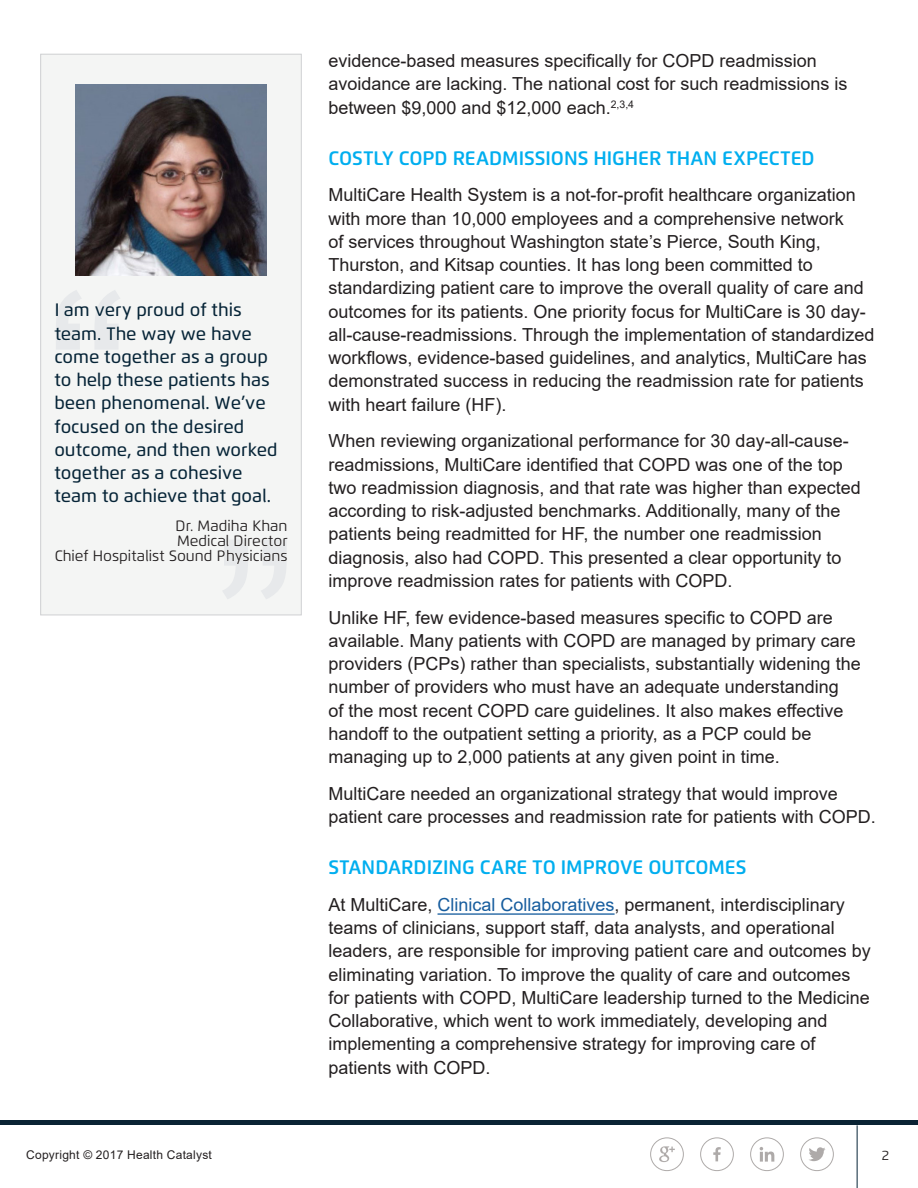
<style>
.page{position:relative;width:918px;height:1188px;background:#fff}
.page>*{position:absolute;margin:0;border:0;box-sizing:border-box;transform-origin:0 0}
.Body_Copy{font:600 19.5px "Flexo";color:#00aeef}
.Body_Copy-2{font:18px/23.2px "Arial";color:#231f20}
.Quotation_attributio{font:500 18px/23.2px "Flexo";color:#062437}
.Quotation_attributio-2{font:15px/15px "Flexo";color:#231f20;text-align:right}
.t1{font:13.5px "Flexo";color:#231f20}
.t2{font:12px "Arial";letter-spacing:.02em;color:#231f20}
.s1{font-style:inherit}
.s2{color:#175d9e}
</style>
<div class="page">
<svg style="left:659px;top:1146px;width:16px;height:16px"></svg>
<div style="left:650px;top:1137px;width:34px;height:34px;border:1px solid #aeaaa9;border-radius:50%"></div>
<hr style="left:857px;top:1125px;width:1px;height:63px;background:#062437">
<div style="left:0;top:1120px;width:918px;height:5px;background:#0a2334"></div>
<svg style="left:809px;top:1147px;width:17px;height:14px"></svg>
<div style="left:800px;top:1137px;width:34px;height:34px;border:1px solid #aeaaa9;border-radius:50%"></div>
<svg style="left:713px;top:1147px;width:8px;height:14px"></svg>
<div style="left:700px;top:1137px;width:34px;height:34px;border:1px solid #aeaaa9;border-radius:50%"></div>
<svg style="left:760px;top:1147px;width:14px;height:15px"></svg>
<div style="left:750px;top:1137px;width:34px;height:34px;border:1px solid #aeaaa9;border-radius:50%"></div>
<div style="left:41px;top:54px;width:260px;height:561px;background:#f4f5f4"></div>
<div style="left:40px;top:54px;width:262px;height:561px;border:1px solid #cfd0d2"></div>
<svg style="left:56px;top:290px;width:64px;height:59px"></svg>
<svg style="left:223px;top:540px;width:63px;height:59px"></svg>
<img style="left:76px;top:84px;width:190px;height:191px">
<hr style="left:438px;top:913px;width:177px;height:2px;background:#175d9e">
<p class="Quotation_attributio" style="left:54px;top:298px;width:225px">I am very proud of this team. The way we have come together as a group to help these patients has been phenomenal. We’ve focused on the desired outcome, and then worked together as a cohesive team to achieve that goal.</p>
<p class="Quotation_attributio-2" style="left:55px;top:518px;width:234px">Dr. Madiha Khan<br>Medical Director<br>Chief Hospitalist Sound Physicians</p>
<p class="Body_Copy-2" style="left:328px;top:49px;width:520px">evidence-based measures specifically for COPD readmission avoidance are lacking. The national cost for such readmissions is between $9,000 and $12,000 each.<sup>2,3,4</sup></p>
<p class="Body_Copy" style="left:328px;top:146px;width:488px">COSTLY COPD READMISSIONS HIGHER THAN EXPECTED</p>
<p class="Body_Copy-2" style="left:328px;top:183px;width:547px">MultiCare Health System is a not-for-profit healthcare organization with more than 10,000 employees and a comprehensive network<br>of services throughout Washington state’s Pierce, South King, Thurston, and Kitsap counties. It has long been committed to standardizing patient care to improve the overall quality of care and outcomes for its patients. One priority focus for MultiCare is 30 day&shy;all-cause-readmissions. Through the implementation of standardized <span class="s1">workfl</span>ows, evidence-based guidelines, and analytics, MultiCare has demonstrated success in reducing the readmission rate for patients with heart failure (HF).</p>
<p class="Body_Copy-2" style="left:328px;top:429px;width:534px">When reviewing organizational performance for 30 day-all-cause&shy;readmissions, MultiCare identified that COPD was one of the top two readmission diagnosis, and that rate was higher than expected according to risk-adjusted benchmarks. Additionally, many of the patients being readmitted for HF, the number one readmission diagnosis, also had COPD. This presented a clear opportunity to improve readmission rates for patients with COPD.</p>
<p class="Body_Copy-2" style="left:329px;top:606px;width:534px">Unlike HF, few evidence-based measures specific to COPD are available. Many patients with COPD are managed by primary care providers (PCPs) rather than specialists, substantially widening the number of providers who must have an adequate understanding<br>of the most recent COPD care guidelines. It also makes effective handoff to the outpatient setting a priority, as a PCP could be managing up to 2,000 patients at any given point in time.</p>
<p class="Body_Copy-2" style="left:329px;top:782px;width:549px">MultiCare needed an organizational strategy that would improve patient care processes and readmission rate for patients with COPD.</p>
<p class="Body_Copy" style="left:329px;top:855px;width:420px">STANDARDIZING CARE TO IMPROVE OUTCOMES</p>
<p class="Body_Copy-2" style="left:329px;top:893px;width:544px">At MultiCare, <span class="s2">Clinical Collaboratives</span>, permanent, interdisciplinary teams of clinicians, support staff, data analysts, and operational leaders, are responsible for improving patient care and outcomes by eliminating variation. To improve the quality of care and outcomes for patients with COPD, MultiCare leadership turned to the Medicine Collaborative, which went to work immediately, developing and implementing a comprehensive strategy for improving care of patients with COPD.</p>
<p class="t2" style="left:26px;top:1146px;width:187px">Copyright © 2017 Health Catalyst</p>
<p class="t1" style="left:882px;top:1147px;width:9px">2</p>
</div>
